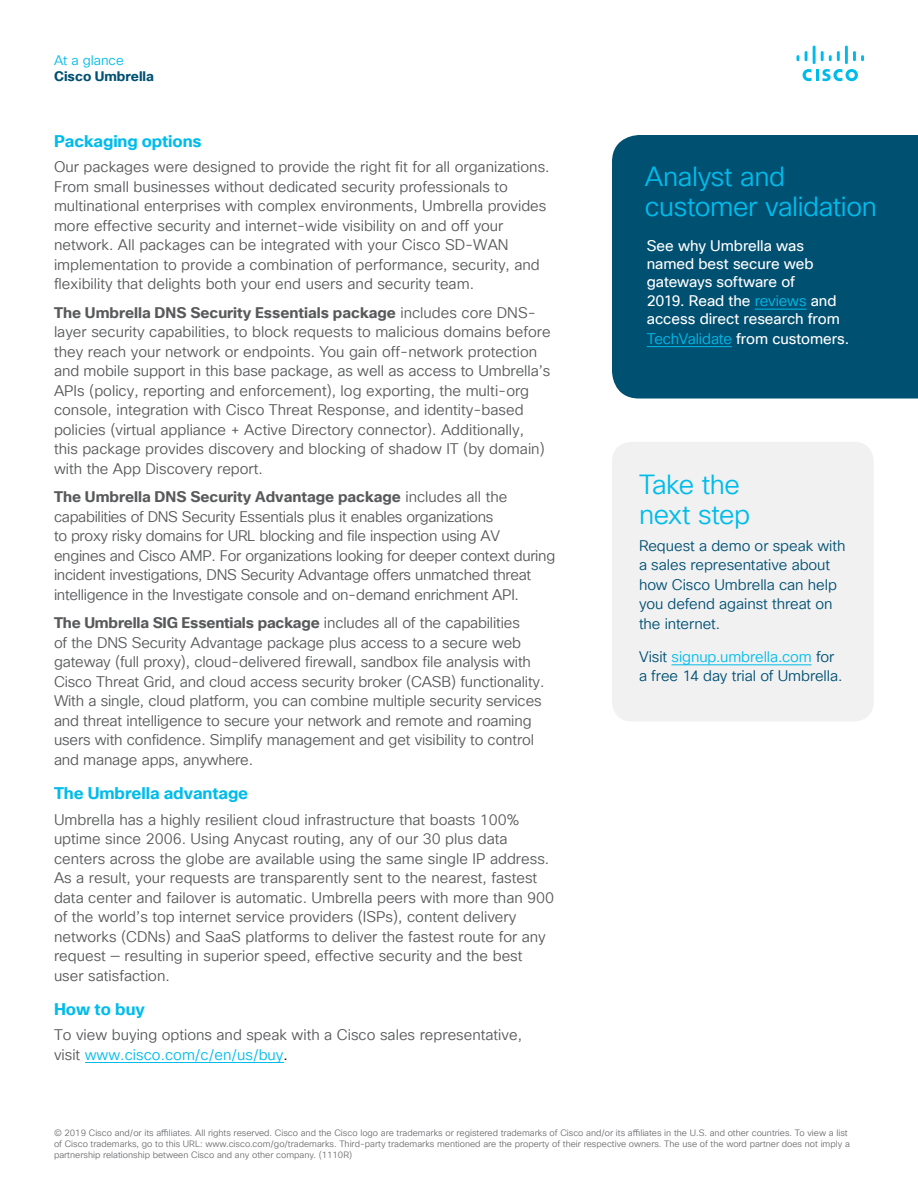
<style>
.page{position:relative;width:918px;height:1188px;background:#fff}
.page>*{position:absolute;margin:0;border:0;box-sizing:border-box;transform-origin:0 0}
.t1{font:27px/30px "Cisco Sans TT Light";letter-spacing:-.015em;color:#00bceb}
.t2{font:700 16.5px "Cisco Sans TT";color:#00bceb}
.t3{font:700 16.5px "Cisco Sans TT";color:#00bceb}
.t4{font:15px/19.5px "Cisco Sans TT Light";color:#58595b}
.t5{font:15px/19.5px "Cisco Sans TT Light";letter-spacing:-.02em;color:#58595b}
.t6{font:700 15px "Cisco Sans TT";color:#58595b}
.t7{font:15px/19.5px "Cisco Sans TT Light";letter-spacing:-.005em;color:#005072}
.t8{font:15px/18px "Cisco Sans TT";letter-spacing:-.005em;color:#fff}
.t9{font:700 13.5px "Cisco Sans TT";color:#005072}
.t10{font:13.5px "Cisco Sans TT Light";color:#00bceb}
.t11{font:9px/11.2px "Cisco Sans TT Light";color:#6d6e71}
.s1{font-family:"Cisco Sans TT Light";font-weight:400}
.s2{color:#00bceb}
.s3{color:#000}
.s4{font-family:"Cisco Sans TT Light";color:#00bceb}
</style>
<div class="page">
<svg style="left:803px;top:69px;width:55px;height:12px"></svg>
<svg style="left:797px;top:55px;width:2px;height:6px"></svg>
<svg style="left:805px;top:51px;width:3px;height:10px"></svg>
<hr style="left:813px;top:46px;width:3px;height:18px;background:#00bceb">
<svg style="left:821px;top:51px;width:19px;height:10px"></svg>
<hr style="left:845px;top:46px;width:3px;height:18px;background:#00bceb">
<svg style="left:853px;top:51px;width:11px;height:10px"></svg>
<hr style="left:85px;top:1062px;width:199px;height:1px;background:#00bceb">
<div style="left:612px;top:135px;width:306px;height:264px;background:#005072"></div>
<div style="left:612px;top:442px;width:262px;height:279px;background:#f1f1f2;border-radius:19px"></div>
<hr style="left:755px;top:309px;width:51px;height:1px;background:#00bceb">
<hr style="left:647px;top:346px;width:85px;height:1px;background:#00bceb">
<hr style="left:672px;top:665px;width:140px;height:1px;background:#00bceb">
<p class="t10" style="left:54px;top:51px;width:71px">At a glance</p>
<p class="t9" style="left:54px;top:68px;width:102px">Cisco Umbrella</p>
<p class="t2" style="left:54px;top:131px;width:149px">Packaging options</p>
<p class="t4" style="left:54px;top:158px;width:497px">Our packages were designed to provide the right fit for all organizations.<br>From small businesses without dedicated security professionals to multinational enterprises with complex environments, Umbrella provides more effective security and internet-wide visibility on and off your network. All packages can be integrated with your Cisco SD-WAN implementation to provide a combination of performance, security, and flexibility that delights both your end users and security team.</p>
<p class="t6" style="left:54px;top:303px;width:483px">The Umbrella DNS Security Essentials package <span class="s1">includes core DNS-</span></p>
<p class="t4" style="left:54px;top:323px;width:498px">layer security capabilities, to block requests to malicious domains before they reach your network or endpoints. You gain off-network protection and mobile support in this base package, as well as access to Umbrella’s APIs (policy, reporting and enforcement), log exporting, the multi-org console, integration with Cisco Threat Response, and identity-based policies (virtual appliance + Active Directory connector). Additionally, this package provides discovery and blocking of shadow IT (by domain) with the App Discovery report.</p>
<p class="t6" style="left:54px;top:488px;width:455px">The Umbrella DNS Security Advantage package <span class="s1">includes all the</span></p>
<p class="t5" style="left:54px;top:507px;width:503px">capabilities of DNS Security Essentials plus it enables organizations<br>to proxy risky domains for URL blocking and file inspection using AV engines and Cisco AMP. For organizations looking for deeper context during incident investigations, DNS Security Advantage offers unmatched threat intelligence in the Investigate console and on-demand enrichment API.</p>
<p class="t6" style="left:54px;top:614px;width:467px">The Umbrella SIG Essentials package <span class="s1">includes all of the capabilities</span></p>
<p class="t4" style="left:54px;top:633px;width:492px">of the DNS Security Advantage package plus access to a secure web gateway (full proxy), cloud-delivered firewall, sandbox file analysis with Cisco Threat Grid, and cloud access security broker (CASB) functionality.<br>With a single, cloud platform, you can combine multiple security services and threat intelligence to secure your network and remote and roaming users with confidence. Simplify management and get visibility to control and manage apps, anywhere.</p>
<p class="t2" style="left:54px;top:783px;width:196px">The Umbrella advantage</p>
<p class="t4" style="left:54px;top:810px;width:502px">Umbrella has a highly resilient cloud infrastructure that boasts 100% uptime since 2006. Using Anycast routing, any of our 30 plus data centers across the globe are available using the same single IP address.<br>As a result, your requests are transparently sent to the nearest, fastest data center and failover is automatic. Umbrella peers with more than 900 of the world’s top internet service providers (ISPs), content delivery networks (CDNs) and SaaS platforms to deliver the fastest route for any request — resulting in superior speed, effective security and the best user satisfaction.</p>
<p class="t3" style="left:54px;top:998px;width:92px">How to buy</p>
<p class="t4" style="left:54px;top:1026px;width:470px">To view buying options and speak with a Cisco sales representative, visit <span class="s2">www.cisco.com/c/en/us/buy</span><span class="s3">.</span></p>
<h1 class="t1" style="left:645px;top:163px;width:234px">Analyst and customer validation</h1>
<p class="t8" style="left:647px;top:236px;width:168px">See why Umbrella was named best secure web gateways software of</p>
<p class="t8" style="left:647px;top:292px;width:195px">2019. Read the <span class="s4">reviews</span> and access direct research from</p>
<p class="t8" style="left:647px;top:329px;width:204px"><span class="s4">TechValidate</span> from customers.</p>
<h1 class="t1" style="left:639px;top:470px;width:113px">Take the next step</h1>
<p class="t7" style="left:639px;top:536px;width:208px">Request a demo or speak with a sales representative about how Cisco Umbrella can help you defend against threat on the internet.</p>
<p class="t7" style="left:639px;top:647px;width:205px">Visit <span class="s2">signup.umbrella.com</span> for a free 14 day trial of Umbrella.</p>
<p class="t11" style="left:54px;top:1127px;width:797px">© 2019 Cisco and/or its affiliates. All rights reserved. Cisco and the Cisco logo are trademarks or registered trademarks of Cisco and/or its affiliates in the U.S. and other countries. To view a list of Cisco trademarks, go to this URL: www.cisco.com/go/trademarks. Third-party trademarks mentioned are the property of their respective owners. The use of the word partner does not imply a partnership relationship between Cisco and any other company. (1110R)</p>
</div>
